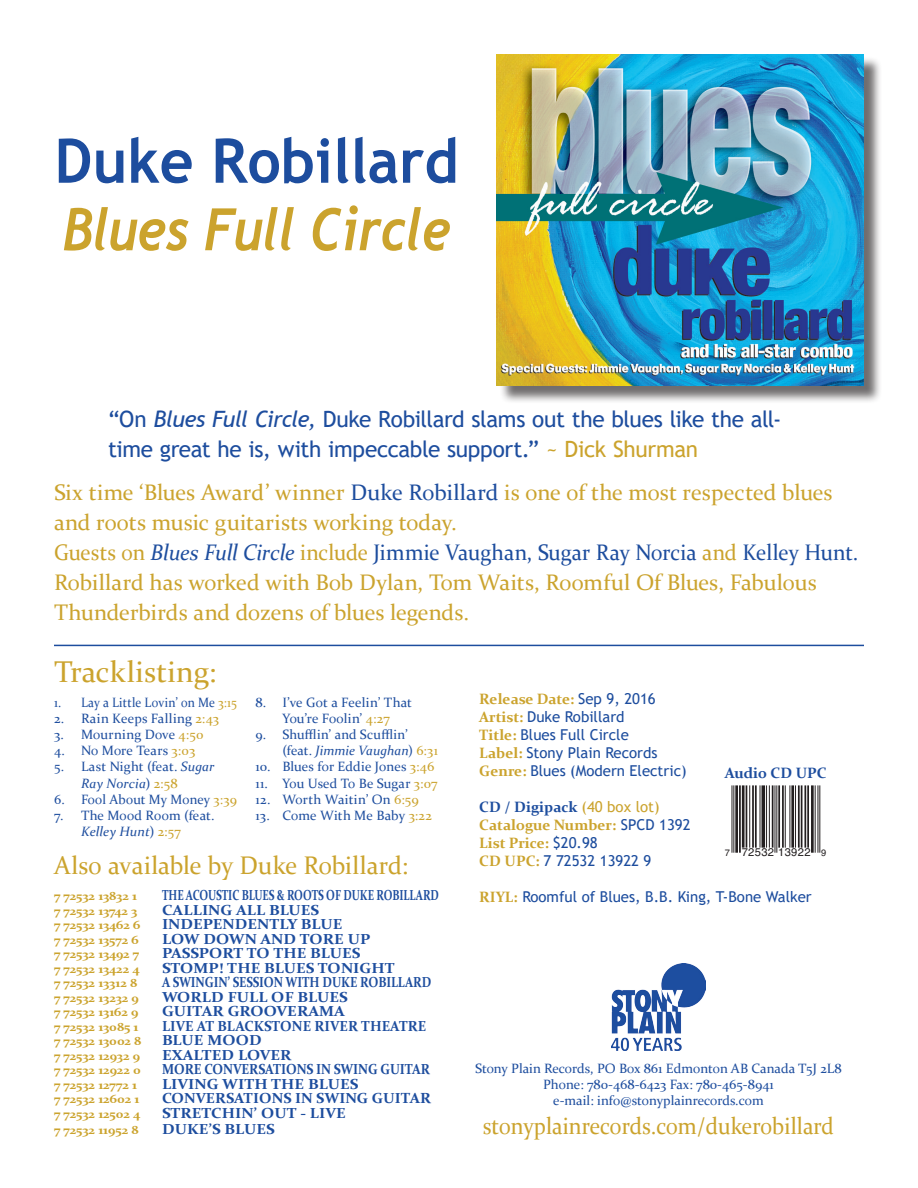
<style>
.page{position:relative;width:918px;height:1188px;background:#fff}
.page>*{position:absolute;margin:0;border:0;box-sizing:border-box;transform-origin:0 0}
.t1{font:700 61.5px "Trebuchet MS";color:#1d4d9e;scale:.96 1}
.t2{font:italic 700 58.5px "Trebuchet";letter-spacing:-.01em;color:#cba32d;scale:.89 1}
.t3{font:30px "Constantia";letter-spacing:.005em;color:#cba32d}
.t4{font:25.5px "Constantia";color:#cba32d}
.t5{font:23.85px "Constantia";color:#cba32d;scale:.92 1}
.t6{font:22.5px/30px "Constantia";color:#cba32d}
.t7{font:22.5px/30px "Trebuchet MS";letter-spacing:-.015em;color:#1d4d9e}
.t8{font:22.5px "Constantia";color:#1d4d9e;scale:.95 1}
.t9{font:15px "Trebuchet MS";color:#1d4d9e}
.t10{font:700 15px "Constantia";color:#cba32d}
.t11{font:700 15px "Constantia";color:#1d4d9e}
.t12{font:700 14.55px "Constantia";color:#1d4d9e;scale:1.11 1}
.t13{font:700 14.55px "Constantia";color:#1d4d9e;scale:.74 1}
.t14{font:700 14.55px "Constantia";color:#1d4d9e;scale:.84 1}
.t15{font:700 14.55px "Constantia";color:#1d4d9e;scale:.9 1}
.t16{font:700 14.55px "Constantia";color:#1d4d9e}
.t17{font:700 14.55px "Constantia";color:#1d4d9e;scale:1.06 1}
.t18{font:13.5px/16.2px "Constantia";color:#1d4d9e;text-align:center}
.t19{font:13.5px/16.2px "Constantia";letter-spacing:.025em;color:#1d4d9e}
.t20{font:13.5px "Constantia";letter-spacing:.02em;color:#1d4d9e}
.t21{font:13.5px "Constantia";color:#1d4d9e;scale:.91 1}
.t22{font:700 12.15px "Constantia";color:#cba32d;scale:1.11 1}
.t23{font:11.25px "Helvetica";letter-spacing:.025em;color:#231f20}
.s1{font-style:italic}
.s2{color:#cba32d}
.s3{color:#1d4d9e}
.s4{font-size:14.7px}
.s5{font-family:"Trebuchet MS";font-weight:400;color:#1d4d9e}
.s6{font-family:"Constantia";font-weight:700;color:#cba32d}
.s7{font-family:"Trebuchet MS";font-weight:400;color:#cba32d}
.s8{font-size:9.3px}
</style>
<div class="page">
<div style="left:499px;top:56px;width:384px;height:348px;background:#231f20;opacity:.65"></div>
<img style="left:497px;top:54px;width:367px;height:332px">
<hr style="left:732px;top:785px;width:1px;height:68px;background:#231f20">
<hr style="left:733px;top:785px;width:1px;height:68px;background:#231f20">
<hr style="left:735px;top:785px;width:3px;height:68px;background:#231f20">
<hr style="left:739px;top:785px;width:2px;height:68px;background:#231f20">
<hr style="left:742px;top:785px;width:3px;height:63px;background:#231f20">
<hr style="left:746px;top:785px;width:1px;height:63px;background:#231f20">
<hr style="left:749px;top:785px;width:1px;height:63px;background:#231f20">
<hr style="left:752px;top:785px;width:2px;height:63px;background:#231f20">
<hr style="left:755px;top:785px;width:2px;height:63px;background:#231f20">
<hr style="left:760px;top:785px;width:1px;height:63px;background:#231f20">
<svg style="left:761px;top:785px;width:4px;height:63px"></svg>
<hr style="left:766px;top:785px;width:1px;height:63px;background:#231f20">
<hr style="left:769px;top:785px;width:1px;height:63px;background:#231f20">
<hr style="left:772px;top:785px;width:2px;height:63px;background:#231f20">
<hr style="left:775px;top:785px;width:1px;height:68px;background:#231f20">
<hr style="left:776px;top:785px;width:1px;height:68px;background:#231f20">
<hr style="left:778px;top:785px;width:2px;height:63px;background:#231f20">
<hr style="left:782px;top:785px;width:2px;height:63px;background:#231f20">
<hr style="left:785px;top:785px;width:1px;height:63px;background:#231f20">
<hr style="left:790px;top:785px;width:1px;height:63px;background:#231f20">
<hr style="left:791px;top:785px;width:3px;height:63px;background:#231f20">
<hr style="left:795px;top:785px;width:1px;height:63px;background:#231f20">
<hr style="left:798px;top:785px;width:2px;height:63px;background:#231f20">
<hr style="left:801px;top:785px;width:1px;height:63px;background:#231f20">
<hr style="left:804px;top:785px;width:2px;height:63px;background:#231f20">
<hr style="left:807px;top:785px;width:2px;height:63px;background:#231f20">
<hr style="left:811px;top:785px;width:3px;height:68px;background:#231f20">
<hr style="left:815px;top:785px;width:1px;height:68px;background:#231f20">
<hr style="left:818px;top:785px;width:1px;height:68px;background:#231f20">
<hr style="left:819px;top:785px;width:1px;height:68px;background:#231f20">
<img style="left:612px;top:964px;width:93px;height:87px">
<hr style="left:54px;top:645px;width:810px;height:1px;background:#1d4d9e">
<p class="t1" style="left:54px;top:122px;width:422px">Duke Robillard</p>
<p class="t2" style="left:62px;top:192px;width:438px">Blues Full Circle</p>
<p class="t7" style="left:108px;top:404px;width:675px">“On <span class="s1">Blues Full Circle,</span> Duke Robillard slams out the blues like the all&shy;time great he is, with impeccable support.” <span class="s2">~ Dick Shurman</span></p>
<p class="t6" style="left:54px;top:477px;width:780px">Six time ‘Blues Award’ winner <span class="s3">Duke Robillard</span> is one of the most respected blues and roots music guitarists working today.</p>
<p class="t8" style="left:54px;top:538px;width:848px"><span class="s2">Guests on</span> <span class="s1">Blues Full Circle</span> <span class="s2">include</span> Jimmie Vaughan, Sugar Ray Norcia <span class="s2">and</span> Kelley Hunt.</p>
<p class="t6" style="left:54px;top:567px;width:764px">Robillard has worked with Bob Dylan, Tom Waits, Roomful Of Blues, Fabulous<br>Thunderbirds and dozens of blues legends.</p>
<p class="t3" style="left:54px;top:652px;width:164px">Tracklisting:</p>
<p class="t21" style="left:54px;top:693px;width:203px">1. Lay a Little Lovin’ on Me <span class="s2">3:15</span></p>
<p class="t20" style="left:54px;top:709px;width:167px">2. Rain Keeps Falling <span class="s2">2:43</span></p>
<p class="t18" style="left:54px;top:726px;width:151px">3. Mourning Dove <span class="s2">4:50</span></p>
<p class="t18" style="left:54px;top:742px;width:143px">4. No More Tears <span class="s2">3:03</span></p>
<p class="t18" style="left:81px;top:758px;width:135px;text-align:left;text-indent:-27px">5. Last Night (feat. <span class="s1">Sugar<br>Ray Norcia</span>) <span class="s2">2:58</span></p>
<p class="t18" style="left:54px;top:791px;width:185px">6. Fool About My Money <span class="s2">3:39</span></p>
<p class="t18" style="left:54px;top:807px;width:162px">7. The Mood Room (feat.<br><span class="s1">Kelley Hunt</span>) <span class="s2">2:57</span></p>
<p class="t18" style="left:255px;top:693px;width:158px">8. I’ve Got a Feelin’ That<br>You’re Foolin’ <span class="s2">4:27</span></p>
<p class="t19" style="left:282px;top:726px;width:157px;text-indent:-27px">9. Shufflin’ and Scufflin’ (feat. <span class="s1">Jimmie Vaughan</span>) <span class="s2">6:31</span></p>
<p class="t18" style="left:255px;top:758px;width:181px">10. Blues for Eddie Jones <span class="s2">3:46</span></p>
<p class="t18" style="left:255px;top:774px;width:184px">11. You Used To Be Sugar <span class="s2">3:07</span></p>
<p class="t20" style="left:255px;top:790px;width:165px">12. Worth Waitin’ On <span class="s2">6:59</span></p>
<p class="t18" style="left:255px;top:807px;width:178px">13. Come With Me Baby <span class="s2">3:22</span></p>
<p class="t4" style="left:54px;top:848px;width:356px">Also available by Duke Robillard:</p>
<p class="t22" style="left:54px;top:888px;width:76px">7 72532 13832 1</p>
<p class="t13" style="left:162px;top:885px;width:376px">THE ACOUSTIC BLUES &amp; ROOTS OF DUKE ROBILLARD</p>
<p class="t22" style="left:54px;top:902px;width:77px">7 72532 13742 3</p>
<p class="t12" style="left:162px;top:900px;width:143px">CALLING ALL BLUES</p>
<p class="t22" style="left:54px;top:917px;width:79px">7 72532 13462 6</p>
<p class="t12" style="left:162px;top:914px;width:164px">INDEPENDENTLY BLUE</p>
<p class="t22" style="left:54px;top:931px;width:78px">7 72532 13572 6</p>
<p class="t12" style="left:162px;top:929px;width:189px">LOW DOWN AND TORE UP</p>
<p class="t22" style="left:54px;top:946px;width:78px">7 72532 13492 7</p>
<p class="t12" style="left:162px;top:943px;width:180px">PASSPORT TO THE BLUES</p>
<p class="t22" style="left:54px;top:960px;width:79px">7 72532 13422 4</p>
<p class="t12" style="left:162px;top:958px;width:211px">STOMP! THE BLUES TONIGHT</p>
<p class="t22" style="left:54px;top:975px;width:77px">7 72532 13312 8</p>
<p class="t14" style="left:162px;top:972px;width:322px">A SWINGIN’ SESSION WITH DUKE ROBILLARD</p>
<p class="t22" style="left:54px;top:989px;width:78px">7 72532 13232 9</p>
<p class="t12" style="left:162px;top:987px;width:169px">WORLD FULL OF BLUES</p>
<p class="t22" style="left:54px;top:1004px;width:78px">7 72532 13162 9</p>
<p class="t12" style="left:162px;top:1001px;width:166px">GUITAR GROOVERAMA</p>
<p class="t22" style="left:54px;top:1018px;width:78px">7 72532 13085 1</p>
<p class="t16" style="left:162px;top:1016px;width:266px">LIVE AT BLACKSTONE RIVER THEATRE</p>
<p class="t22" style="left:54px;top:1033px;width:80px">7 72532 13002 8</p>
<p class="t12" style="left:162px;top:1030px;width:92px">BLUE MOOD</p>
<p class="t22" style="left:54px;top:1047px;width:79px">7 72532 12932 9</p>
<p class="t12" style="left:162px;top:1045px;width:118px">EXALTED LOVER</p>
<p class="t22" style="left:54px;top:1062px;width:80px">7 72532 12922 0</p>
<p class="t15" style="left:162px;top:1059px;width:299px">MORE CONVERSATIONS IN SWING GUITAR</p>
<p class="t22" style="left:54px;top:1076px;width:76px">7 72532 12772 1</p>
<p class="t12" style="left:162px;top:1074px;width:178px">LIVING WITH THE BLUES</p>
<p class="t22" style="left:54px;top:1091px;width:78px">7 72532 12602 1</p>
<p class="t17" style="left:162px;top:1088px;width:255px">CONVERSATIONS IN SWING GUI<span class="s4">TAR</span></p>
<p class="t22" style="left:54px;top:1106px;width:79px">7 72532 12502 4</p>
<p class="t12" style="left:162px;top:1103px;width:167px">STRETCHIN’ OUT - LIVE</p>
<p class="t22" style="left:54px;top:1121px;width:78px">7 72532 11952 8</p>
<p class="t12" style="left:162px;top:1119px;width:103px">DUKE’S BLUES</p>
<p class="t10" style="left:479px;top:689px;width:178px">Release Date: <span class="s5">Sep 9, 2016</span></p>
<p class="t9" style="left:479px;top:707px;width:147px"><span class="s6">Artist:</span> Duke Robillard</p>
<p class="t9" style="left:479px;top:725px;width:151px"><span class="s6">Title:</span> Blues Full Circle</p>
<p class="t9" style="left:479px;top:743px;width:180px"><span class="s6">Label:</span> Stony Plain Records</p>
<p class="t9" style="left:479px;top:761px;width:209px"><span class="s6">Genre:</span> Blues (Modern Electric)</p>
<p class="t11" style="left:479px;top:797px;width:182px">CD / Digipack <span class="s7">(40 box lot)</span></p>
<p class="t10" style="left:479px;top:815px;width:213px">Catalogue Number: <span class="s5">SPCD 1392</span></p>
<p class="t10" style="left:479px;top:833px;width:120px">List Price: <span class="s5">$20.98</span></p>
<p class="t9" style="left:479px;top:851px;width:174px"><span class="s6">CD UPC:</span> 7 72532 13922 9</p>
<p class="t9" style="left:479px;top:887px;width:334px"><span class="s6">RIYL:</span> Roomful of Blues, B.B. King, T-Bone Walker</p>
<p class="t11" style="left:725px;top:763px;width:104px">Audio CD UPC</p>
<p class="t23" style="left:725px;top:843px;width:103px"><span class="s8">7</span> 72532 13922 <span class="s8">9</span></p>
<p class="t18" style="left:475px;top:1060px;width:368px">Stony Plain Records, PO Box 861 Edmonton AB Canada T5J 2L8</p>
<p class="t18" style="left:543px;top:1076px;width:232px">Phone: 780-468-6423 Fax: 780-465-8941</p>
<p class="t18" style="left:553px;top:1092px;width:212px">e-mail: info@stonyplainrecords.com</p>
<p class="t5" style="left:483px;top:1110px;width:383px">stonyplainrecords.com/dukerobillard</p>
</div>
